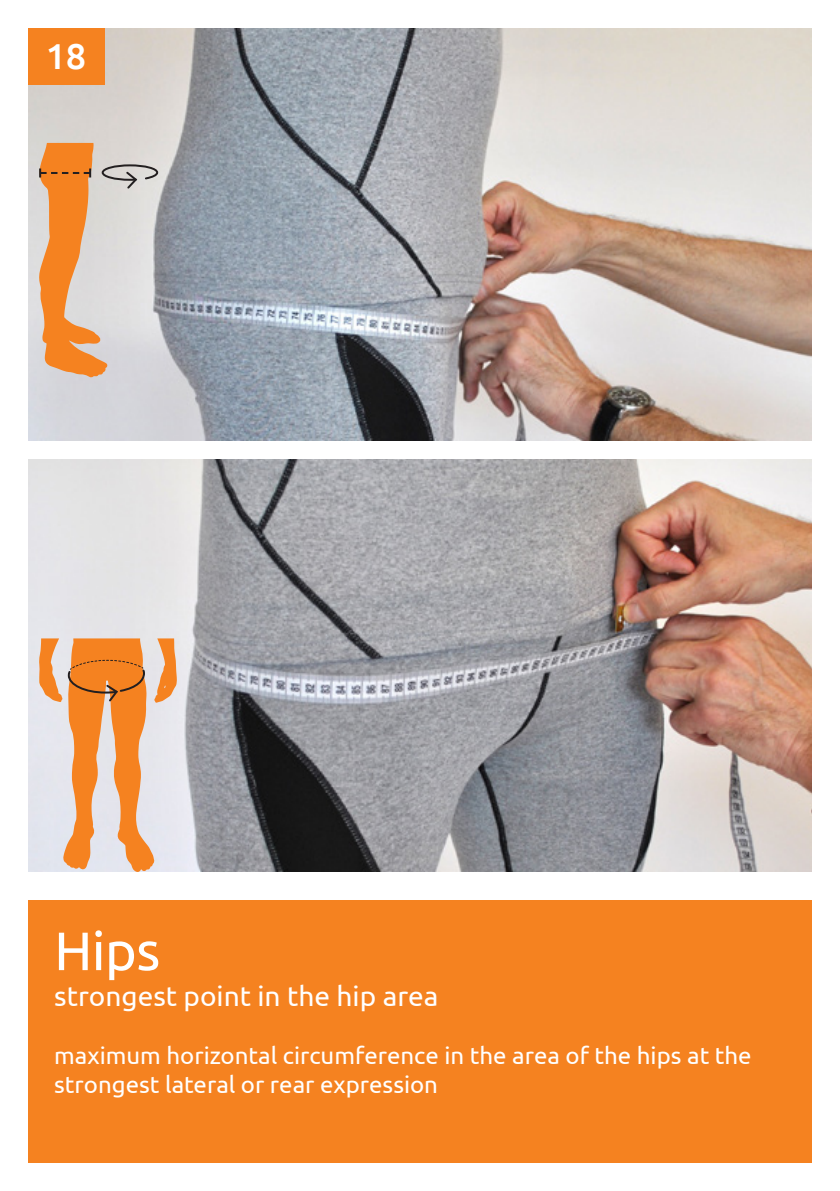
<style>
.page{position:relative;width:840px;height:1191px;background:#fff}
.page>*{position:absolute;margin:0;border:0;box-sizing:border-box;transform-origin:0 0}
.t1{font:54px "Ubuntu";color:#fff}
.t2{font:500 36px "Ubuntu";color:#fff}
.t3{font:28px "Ubuntu";color:#fff}
.t4{font:24px/28.8px "Ubuntu";color:#fff}
</style>
<div class="page">
<div style="left:28px;top:900px;width:783px;height:262px;background:#f58220"></div>
<img style="left:28px;top:28px;width:783px;height:413px">
<img style="left:28px;top:459px;width:783px;height:413px">
<div style="left:28px;top:28px;width:77px;height:57px;background:#f58220"></div>
<svg style="left:39px;top:638px;width:138px;height:234px"></svg>
<svg style="left:39px;top:143px;width:120px;height:234px"></svg>
<h2 class="t2" style="left:45px;top:33px;width:42px">18</h2>
<h1 class="t1" style="left:54px;top:918px;width:108px">Hips</h1>
<p class="t3" style="left:54px;top:979px;width:385px">strongest point in the hip area</p>
<p class="t4" style="left:54px;top:1040px;width:698px">maximum horizontal circumference in the area of the hips at the strongest lateral or rear expression</p>
</div>
